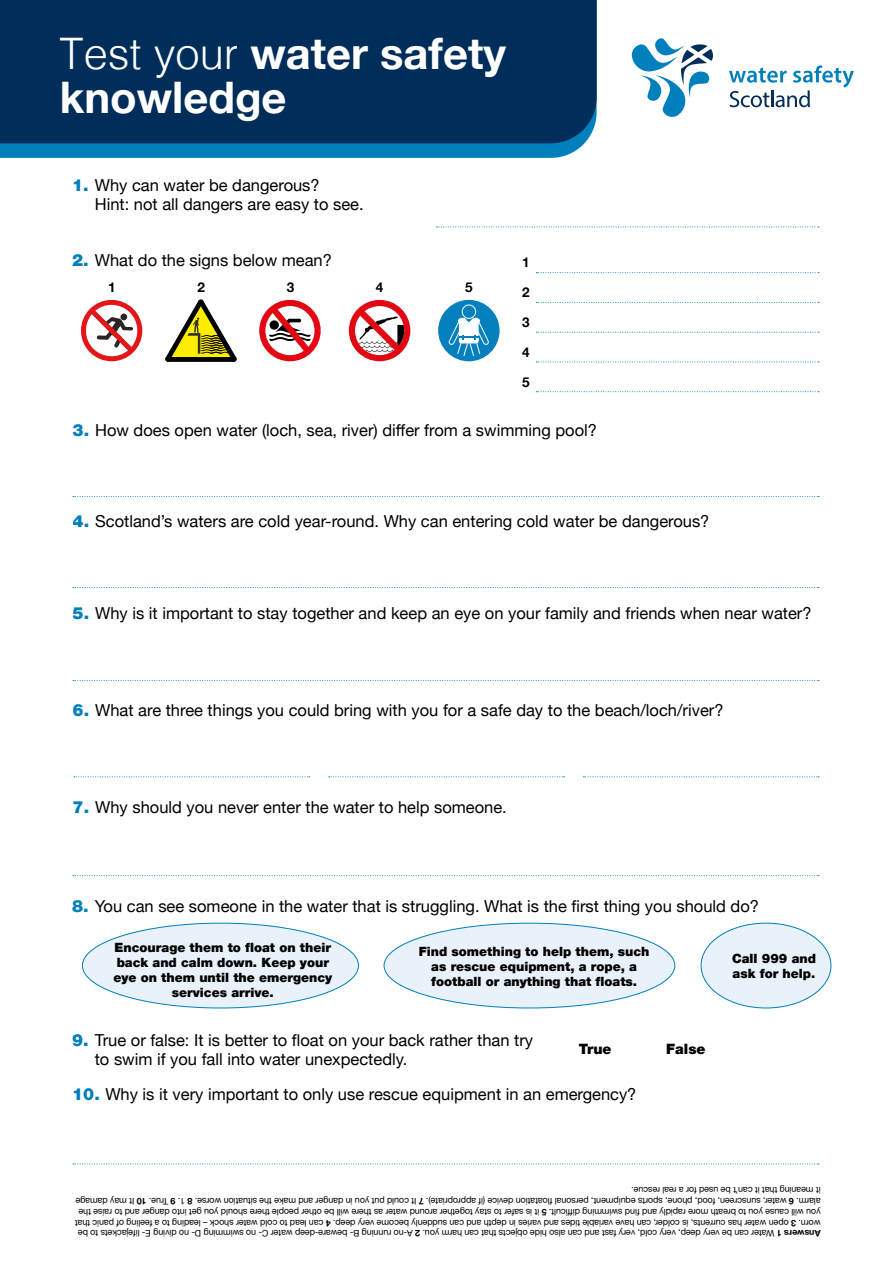
<style>
.page{position:relative;width:893px;height:1263px;background:#fff}
.page>*{position:absolute;margin:0;border:0;box-sizing:border-box;transform-origin:0 0}
.t1{font:700 43.5px/43.5px "Helvetica Neue";color:#fff}
.t2{font:16.5px/19.5px "Helvetica Neue";color:#000}
.t3{font:900 14.25px "Helvetica Neue LT";color:#000}
.t4{font:700 13.5px "Helvetica Neue";color:#000}
.t5{font:900 12.75px/15px "Helvetica Neue LT";color:#000;text-align:center}
.t6{font:9px/10.8px "Helvetica Neue";letter-spacing:-.01em;color:#000}
.s1{font-family:"Helvetica";font-weight:300}
.s2{font-family:"Helvetica Neue LT";font-weight:900;color:#007fbd}
.s3{font-weight:700}
</style>
<div class="page">
<div style="left:82px;top:923px;width:276px;height:85px;background:#e9f1fa;border-radius:50%"></div>
<div style="left:384px;top:923px;width:291px;height:85px;background:#e9f1fa;border-radius:50%"></div>
<div style="left:701px;top:923px;width:130px;height:85px;background:#e9f1fa;border-radius:50%"></div>
<svg style="left:0;top:0;width:597px;height:158px;background:#0c82bc"></svg>
<div style="left:0;top:0;width:596px;height:143px;background:#002d59"></div>
<svg style="left:729px;top:65px;width:125px;height:42px"></svg>
<svg style="left:632px;top:38px;width:81px;height:79px"></svg>
<svg style="left:81px;top:300px;width:61px;height:61px"></svg>
<svg style="left:166px;top:300px;width:70px;height:61px"></svg>
<svg style="left:259px;top:299px;width:62px;height:63px"></svg>
<div style="left:349px;top:300px;width:61px;height:61px;background:#e30613;border-radius:50%"></div>
<div style="left:355px;top:306px;width:49px;height:49px;background:#fff;border-radius:50%"></div>
<svg style="left:358px;top:310px;width:46px;height:42px"></svg>
<div style="left:438px;top:300px;width:62px;height:61px;background:#0380bd;border-radius:50%"></div>
<div style="left:462px;top:305px;width:14px;height:14px;border:1px solid #fff;border-radius:50%"></div>
<div style="left:458px;top:318px;width:9px;height:6px;background:#fff;border-radius:50%"></div>
<div style="left:471px;top:318px;width:9px;height:6px;background:#fff;border-radius:50%"></div>
<svg style="left:448px;top:320px;width:41px;height:37px"></svg>
<svg style="left:437px;top:227px;width:382px;height:1px"></svg>
<svg style="left:536px;top:272px;width:283px;height:1px"></svg>
<svg style="left:536px;top:302px;width:283px;height:1px"></svg>
<svg style="left:536px;top:332px;width:283px;height:1px"></svg>
<svg style="left:536px;top:362px;width:283px;height:1px"></svg>
<svg style="left:536px;top:391px;width:283px;height:1px"></svg>
<svg style="left:73px;top:496px;width:746px;height:1px"></svg>
<svg style="left:73px;top:587px;width:746px;height:1px"></svg>
<svg style="left:73px;top:680px;width:746px;height:1px"></svg>
<svg style="left:73px;top:875px;width:746px;height:1px"></svg>
<svg style="left:73px;top:1163px;width:746px;height:1px"></svg>
<svg style="left:583px;top:776px;width:236px;height:1px"></svg>
<svg style="left:329px;top:776px;width:235px;height:1px"></svg>
<svg style="left:74px;top:776px;width:236px;height:1px"></svg>
<h1 class="t1" style="left:60px;top:33px;width:448px"><span class="s1">Test your</span> water safety knowledge</h1>
<h2 class="t2" style="left:95px;top:176px;width:270px;text-indent:-23px"><span class="s2">1.</span> Why can water be dangerous?<br>Hint: not all dangers are easy to see.</h2>
<h2 class="t2" style="left:72px;top:251px;width:261px"><span class="s2">2.</span> What do the signs below mean?</h2>
<h3 class="t4" style="left:522px;top:252px;width:9px">1</h3>
<h3 class="t4" style="left:522px;top:282px;width:9px">2</h3>
<h3 class="t4" style="left:522px;top:312px;width:9px">3</h3>
<h3 class="t4" style="left:522px;top:341px;width:9px">4</h3>
<h3 class="t4" style="left:522px;top:371px;width:9px">5</h3>
<h2 class="t2" style="left:73px;top:421px;width:526px"><span class="s2">3.</span> How does open water (loch, sea, river) differ from a swimming pool?</h2>
<h3 class="t4" style="left:108px;top:277px;width:9px">1</h3>
<h3 class="t4" style="left:197px;top:277px;width:9px">2</h3>
<h3 class="t4" style="left:287px;top:277px;width:9px">3</h3>
<h3 class="t4" style="left:376px;top:277px;width:9px">4</h3>
<h3 class="t4" style="left:465px;top:277px;width:9px">5</h3>
<h2 class="t2" style="left:73px;top:512px;width:638px"><span class="s2">4.</span> Scotland’s waters are cold year-round. Why can entering cold water be dangerous?</h2>
<h2 class="t2" style="left:73px;top:604px;width:740px"><span class="s2">5.</span> Why is it important to stay together and keep an eye on your family and friends when near water?</h2>
<h2 class="t2" style="left:73px;top:701px;width:652px"><span class="s2">6.</span> What are three things you could bring with you for a safe day to the beach/loch/river?</h2>
<h2 class="t2" style="left:73px;top:798px;width:436px"><span class="s2">7.</span> Why should you never enter the water to help someone.</h2>
<h2 class="t2" style="left:72px;top:898px;width:688px"><span class="s2">8.</span> You can see someone in the water that is struggling. What is the first thing you should do?</h2>
<h3 class="t5" style="left:113px;top:940px;width:220px">Encourage them to float on their back and calm down. Keep your eye on them until the emergency services arrive.</h3>
<h3 class="t5" style="left:419px;top:943px;width:232px">Find something to help them, such as rescue equipment, a rope, a football or anything that floats.</h3>
<h3 class="t5" style="left:732px;top:951px;width:85px;text-align:left">Call 999 and ask for help.</h3>
<h2 class="t2" style="left:95px;top:1031px;width:440px;text-indent:-23px"><span class="s2">9.</span> True or false: It is better to float on your back rather than try to swim if you fall into water unexpectedly.</h2>
<h3 class="t3" style="left:579px;top:1040px;width:34px">True</h3>
<h3 class="t3" style="left:666px;top:1040px;width:41px">False</h3>
<h2 class="t2" style="left:72px;top:1085px;width:566px"><span class="s2">10.</span> Why is it very important to only use rescue equipment in an emergency?</h2>
<p class="t6" style="left:821px;top:1238px;width:747px;rotate:-180deg"><span class="s3">Answers 1</span> Water can be very deep, very cold, very fast and can also hide objects that can harm you. <span class="s3">2</span> A-no running B- beware-deep water C- no swimming D- no diving E- lifejackets to be worn. <span class="s3">3</span> open water has currents, is colder, can have variable tides and varies in depth and can suddenly become very deep. <span class="s3">4</span> can lead to cold water shock – leading to a feeling of panic that you will cause you to breath more rapidly and find swimming difficult. <span class="s3">5</span> it is safer to stay together around water as there will be other people there should you get into danger and to raise the alarm. <span class="s3">6</span> water, sunscreen, food, phone, sports equipment, personal floatation device (if appropriate). <span class="s3">7</span> It could put you in danger and make the situation worse. <span class="s3">8</span> 1. <span class="s3">9</span> True. <span class="s3">10</span> It may damage it meaning that it can’t be used for a real rescue.</p>
</div>
